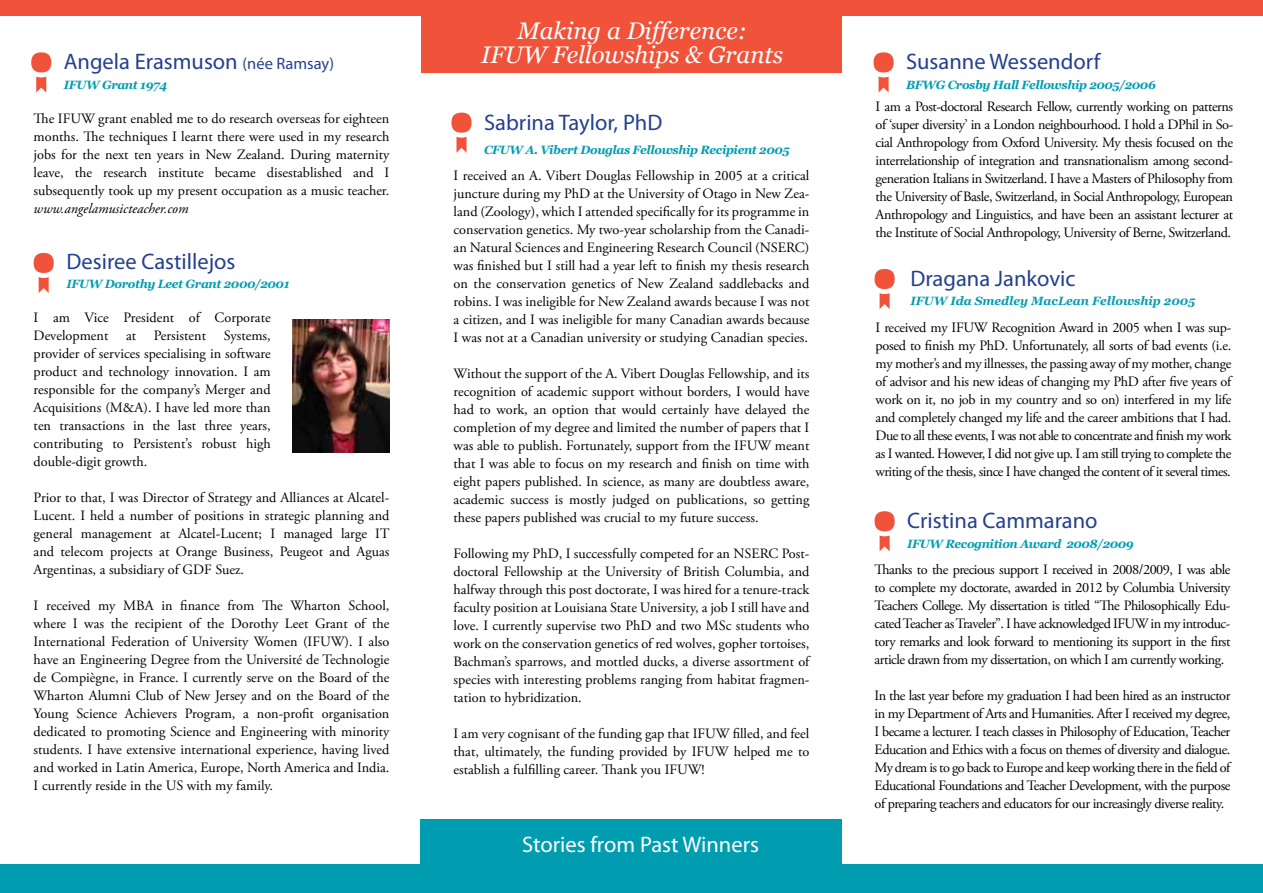
<style>
.page{position:relative;width:1263px;height:893px;background:#fff}
.page>*{position:absolute;margin:0;border:0;box-sizing:border-box;transform-origin:0 0}
.t1{font:italic 24px/24px "Georgia";color:#fff;text-align:center}
.t2{font:22.5px "Myriad Pro";color:#25408f}
.t3{font:22.5px "Myriad Pro";color:#fff}
.t4{font:14.25px/18px "Adobe Garamond Pro";color:#000;text-align:justify}
.t5{font:italic 14.25px "Adobe Garamond Pro";color:#000}
.t6{font:italic 700 12px "Georgia";letter-spacing:-.03em;color:#009db1}
.t7{font:italic 700 12px "Georgia";color:#009db1}
.s1{font-size:16.5px}
</style>
<div class="page">
<div style="left:0;top:864px;width:1263px;height:29px;background:#009db1"></div>
<div style="left:421px;top:0;width:421px;height:72px;background:#f0533a"></div>
<img style="left:292px;top:319px;width:97px;height:133px">
<svg style="left:31px;top:52px;width:20px;height:41px"></svg>
<svg style="left:34px;top:253px;width:20px;height:40px"></svg>
<svg style="left:451px;top:113px;width:21px;height:40px"></svg>
<svg style="left:873px;top:52px;width:21px;height:41px"></svg>
<svg style="left:874px;top:511px;width:21px;height:40px"></svg>
<svg style="left:874px;top:269px;width:21px;height:40px"></svg>
<div style="left:0;top:0;width:1263px;height:15px;background:#f0533a"></div>
<div style="left:421px;top:820px;width:421px;height:54px;background:#009db1"></div>
<h2 class="t2" style="left:64px;top:48px;width:272px">Angela Erasmuson <span class="s1">(née Ramsay)</span></h2>
<p class="t6" style="left:64px;top:77px;width:105px">IFUW Grant 1974</p>
<p class="t4" style="left:34px;top:110px;width:357px">The IFUW grant enabled me to do research overseas for eighteen months. The techniques I learnt there were used in my research jobs for the next ten years in New Zealand. During maternity leave, the research institute became disestablished and I subsequently took up my present occupation as a music teacher.</p>
<p class="t5" style="left:34px;top:200px;width:156px">www.angelamusicteacher.com</p>
<h2 class="t2" style="left:67px;top:247px;width:170px">Desiree Castillejos</h2>
<p class="t6" style="left:67px;top:276px;width:224px">IFUW Dorothy Leet Grant 2000/2001</p>
<p class="t4" style="left:34px;top:309px;width:239px">I am Vice President of Corporate Development at Persistent Systems, provider of services specialising in software product and technology innovation. I am responsible for the company’s Merger and Acquisitions (M&amp;A). I have led more than ten transactions in the last three years, contributing to Persistent’s robust high double-digit growth.</p>
<p class="t4" style="left:34px;top:489px;width:357px">Prior to that, I was Director of Strategy and Alliances at Alcatel-Lucent. I held a number of positions in strategic planning and general management at Alcatel-Lucent; I managed large IT and telecom projects at Orange Business, Peugeot and Aguas Argentinas, a subsidiary of GDF Suez.</p>
<p class="t4" style="left:34px;top:597px;width:357px">I received my MBA in finance from The Wharton School, where I was the recipient of the Dorothy Leet Grant of the International Federation of University Women (IFUW). I also have an Engineering Degree from the Université de Technologie de Compiègne, in France. I currently serve on the Board of the Wharton Alumni Club of New Jersey and on the Board of the Young Science Achievers Program, a non-profit organisation dedicated to promoting Science and Engineering with minority students. I have extensive international experience, having lived and worked in Latin America, Europe, North America and India.<br>I currently reside in the US with my family.</p>
<h1 class="t1" style="left:481px;top:19px;width:303px">Making a Difference:<br>IFUW Fellowships &amp; Grants</h1>
<h2 class="t2" style="left:484px;top:108px;width:180px">Sabrina Taylor, PhD</h2>
<p class="t6" style="left:484px;top:142px;width:307px">CFUW A. Vibert Douglas Fellowship Recipient 2005</p>
<p class="t4" style="left:454px;top:167px;width:357px">I received an A. Vibert Douglas Fellowship in 2005 at a critical juncture during my PhD at the University of Otago in New Zea&shy;land (Zoology), which I attended specifically for its programme in conservation genetics. My two-year scholarship from the Canadi&shy;an Natural Sciences and Engineering Research Council (NSERC) was finished but I still had a year left to finish my thesis research on the conservation genetics of New Zealand saddlebacks and robins. I was ineligible for New Zealand awards because I was not a citizen, and I was ineligible for many Canadian awards because I was not at a Canadian university or studying Canadian species.</p>
<p class="t4" style="left:454px;top:365px;width:357px">Without the support of the A. Vibert Douglas Fellowship, and its recognition of academic support without borders, I would have had to work, an option that would certainly have delayed the completion of my degree and limited the number of papers that I was able to publish. Fortunately, support from the IFUW meant that I was able to focus on my research and finish on time with eight papers published. In science, as many are doubtless aware, academic success is mostly judged on publications, so getting these papers published was crucial to my future success.</p>
<p class="t4" style="left:454px;top:545px;width:357px">Following my PhD, I successfully competed for an NSERC Post&shy;doctoral Fellowship at the University of British Columbia, and halfway through this post doctorate, I was hired for a tenure-track faculty position at Louisiana State University, a job I still have and love. I currently supervise two PhD and two MSc students who work on the conservation genetics of red wolves, gopher tortoises, Bachman’s sparrows, and mottled ducks, a diverse assortment of species with interesting problems ranging from habitat fragmen&shy;tation to hybridization.</p>
<p class="t4" style="left:454px;top:725px;width:357px">I am very cognisant of the funding gap that IFUW filled, and feel that, ultimately, the funding provided by IFUW helped me to establish a fulfilling career. Thank you IFUW!</p>
<h2 class="t3" style="left:522px;top:831px;width:238px">Stories from Past Winners</h2>
<h2 class="t2" style="left:906px;top:48px;width:196px">Susanne Wessendorf</h2>
<p class="t6" style="left:906px;top:77px;width:251px">BFWG Crosby Hall Fellowship 2005/2006</p>
<p class="t4" style="left:876px;top:98px;width:359px">I am a Post-doctoral Research Fellow, currently working on patterns of ‘super diversity’ in a London neighbourhood. I hold a DPhil in So&shy;cial Anthropology from Oxford University. My thesis focused on the interrelationship of integration and transnationalism among second&shy;generation Italians in Switzerland. I have a Masters of Philosophy from the University of Basle, Switzerland, in Social Anthropology, European Anthropology and Linguistics, and have been an assistant lecturer at the Institute of Social Anthropology, University of Berne, Switzerland.</p>
<h2 class="t2" style="left:910px;top:265px;width:167px">Dragana Jankovic</h2>
<p class="t7" style="left:910px;top:294px;width:287px">IFUW Ida Smedley MacLean Fellowship 2005</p>
<p class="t4" style="left:876px;top:319px;width:357px">I received my IFUW Recognition Award in 2005 when I was sup&shy;posed to finish my PhD. Unfortunately, all sorts of bad events (i.e. my mother’s and my illnesses, the passing away of my mother, change of advisor and his new ideas of changing my PhD after five years of work on it, no job in my country and so on) interfered in my life and completely changed my life and the career ambitions that I had.<br>Due to all these events, I was not able to concentrate and finish my work as I wanted. However, I did not give up. I am still trying to complete the writing of the thesis, since I have changed the content of it several times.</p>
<h2 class="t2" style="left:907px;top:507px;width:192px">Cristina Cammarano</h2>
<p class="t6" style="left:907px;top:536px;width:228px">IFUW Recognition Award 2008/2009</p>
<p class="t4" style="left:875px;top:561px;width:357px">Thanks to the precious support I received in 2008/2009, I was able to complete my doctorate, awarded in 2012 by Columbia University Teachers College. My dissertation is titled “The Philosophically Edu&shy;cated Teacher as Traveler”. I have acknowledged IFUW in my introduc&shy;tory remarks and look forward to mentioning its support in the first article drawn from my dissertation, on which I am currently working.</p>
<p class="t4" style="left:875px;top:687px;width:357px">In the last year before my graduation I had been hired as an instructor in my Department of Arts and Humanities. After I received my degree, I became a lecturer. I teach classes in Philosophy of Education, Teacher Education and Ethics with a focus on themes of diversity and dialogue.<br>My dream is to go back to Europe and keep working there in the field of Educational Foundations and Teacher Development, with the purpose of preparing teachers and educators for our increasingly diverse reality.</p>
</div>
